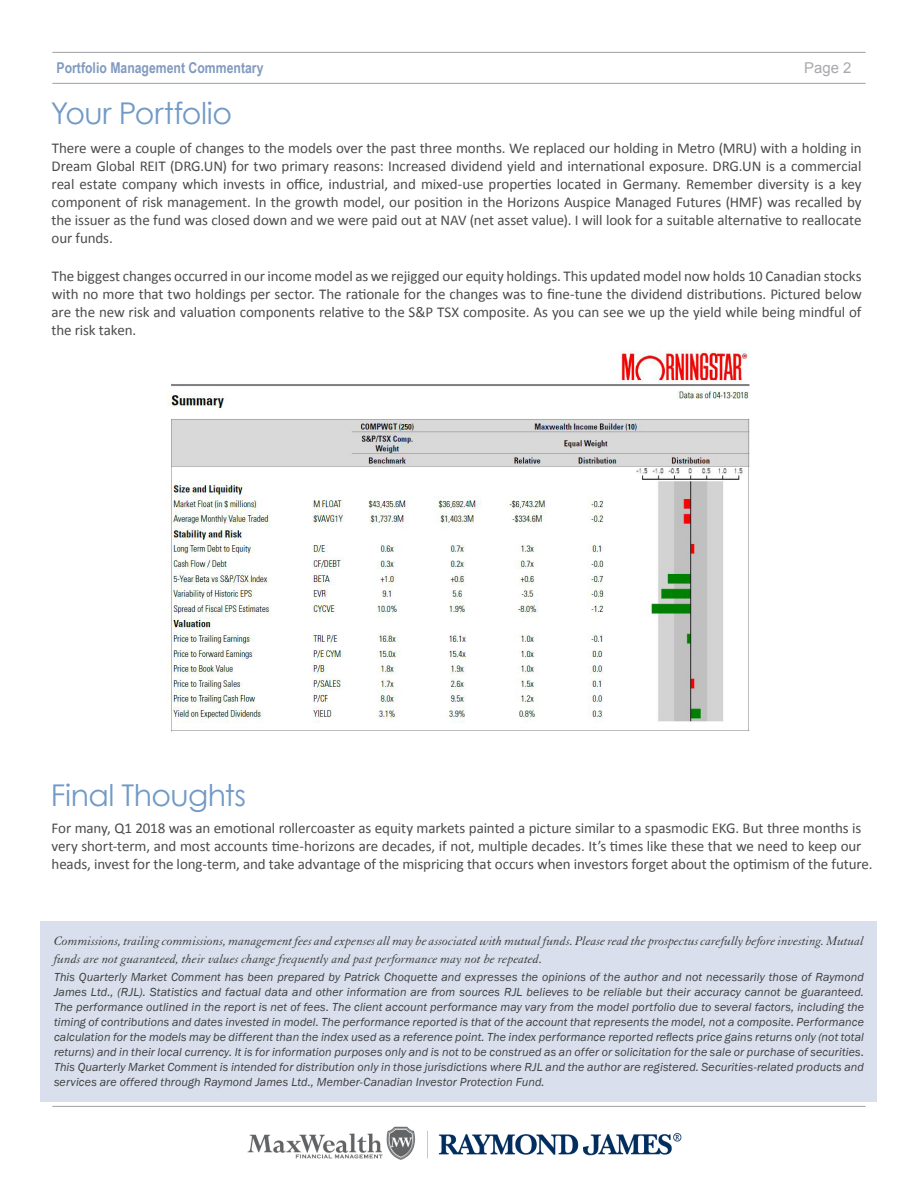
<style>
.page{position:relative;width:918px;height:1188px;background:#fff}
.page>*{position:absolute;margin:0;border:0;box-sizing:border-box;transform-origin:0 0}
.t1{font:30px "Century Gothic";letter-spacing:-.015em;color:#719ac7}
.t2{font:15px/18px "Calibri";letter-spacing:-.01em;color:#4b4c4d;text-align:justify}
.t3{font:700 15px "Arial Narrow";color:#819abf}
.t4{font:15px "Arial";color:#a8a9ad}
.Body_Text{font:italic 13.5px/18px "Granjon LT Std";color:#3e3e3f}
.Body_Text-2{font:italic 12px/15px "Franklin Gothic";letter-spacing:.01em;color:#3e3e3f;text-align:justify}
</style>
<div class="page">
<hr style="left:52px;top:83px;width:814px;height:1px;background:#a8a9ad">
<hr style="left:52px;top:1106px;width:814px;height:1px;background:#a8a9ad">
<hr style="left:52px;top:52px;width:814px;height:1px;background:#a8a9ad">
<img style="left:168px;top:350px;width:582px;height:382px">
<div style="left:40px;top:921px;width:838px;height:180px;background:#d9dfec"></div>
<img style="left:247px;top:1126px;width:435px;height:34px">
<p class="t3" style="left:57px;top:56px;width:208px">Portfolio Management Commentary</p>
<p class="t4" style="left:804px;top:58px;width:49px">Page 2</p>
<p class="t1" style="left:51px;top:92px;width:183px">Your Portfolio</p>
<p class="t2" style="left:52px;top:139px;width:812px">There were a couple of changes to the models over the past three months. We replaced our holding in Metro (MRU) with a holding in Dream Global REIT (DRG.UN) for two primary reasons: Increased dividend yield and international exposure. DRG.UN is a commercial real estate company which invests in office, industrial, and mixed-use properties located in Germany. Remember diversity is a key component of risk management. In the growth model, our position in the Horizons Auspice Managed Futures (HMF) was recalled by the issuer as the fund was closed down and we were paid out at NAV (net asset value). I will look for a suitable alternative to reallocate our funds.</p>
<p class="t2" style="left:52px;top:267px;width:812px">The biggest changes occurred in our income model as we rejigged our equity holdings. This updated model now holds 10 Canadian stocks with no more that two holdings per sector. The rationale for the changes was to fine-tune the dividend distributions. Pictured below are the new risk and valuation components relative to the S&amp;P TSX composite. As you can see we up the yield while being mindful of the risk taken.</p>
<p class="t1" style="left:51px;top:774px;width:197px">Final Thoughts</p>
<p class="t2" style="left:52px;top:819px;width:823px;text-align:left">For many, Q1 2018 was an emotional rollercoaster as equity markets painted a picture similar to a spasmodic EKG. But three months is very short-term, and most accounts time-horizons are decades, if not, multiple decades. It’s times like these that we need to keep our heads, invest for the long-term, and take advantage of the mispricing that occurs when investors forget about the optimism of the future.</p>
<p class="Body_Text" style="left:54px;top:932px;width:811px">Commissions, trailing commissions, management fees and expenses all may be associated with mutual funds. Please read the prospectus carefully before investing. Mutual funds are not guaranteed, their values change frequently and past performance may not be repeated.</p>
<p class="Body_Text-2" style="left:54px;top:970px;width:812px">This Quarterly Market Comment has been prepared by Patrick Choquette and expresses the opinions of the author and not necessarily those of Raymond James Ltd., (RJL). Statistics and factual data and other information are from sources RJL believes to be reliable but their accuracy cannot be guaranteed.<br>The performance outlined in the report is net of fees. The client account performance may vary from the model portfolio due to several factors, including the timing of contributions and dates invested in model. The performance reported is that of the account that represents the model, not a composite. Performance calculation for the models may be different than the index used as a reference point. The index performance reported reflects price gains returns only (not total returns) and in their local currency. It is for information purposes only and is not to be construed as an offer or solicitation for the sale or purchase of securities.<br>This Quarterly Market Comment is intended for distribution only in those jurisdictions where RJL and the author are registered. Securities-related products and services are offered through Raymond James Ltd., Member-Canadian Investor Protection Fund.</p>
</div>
